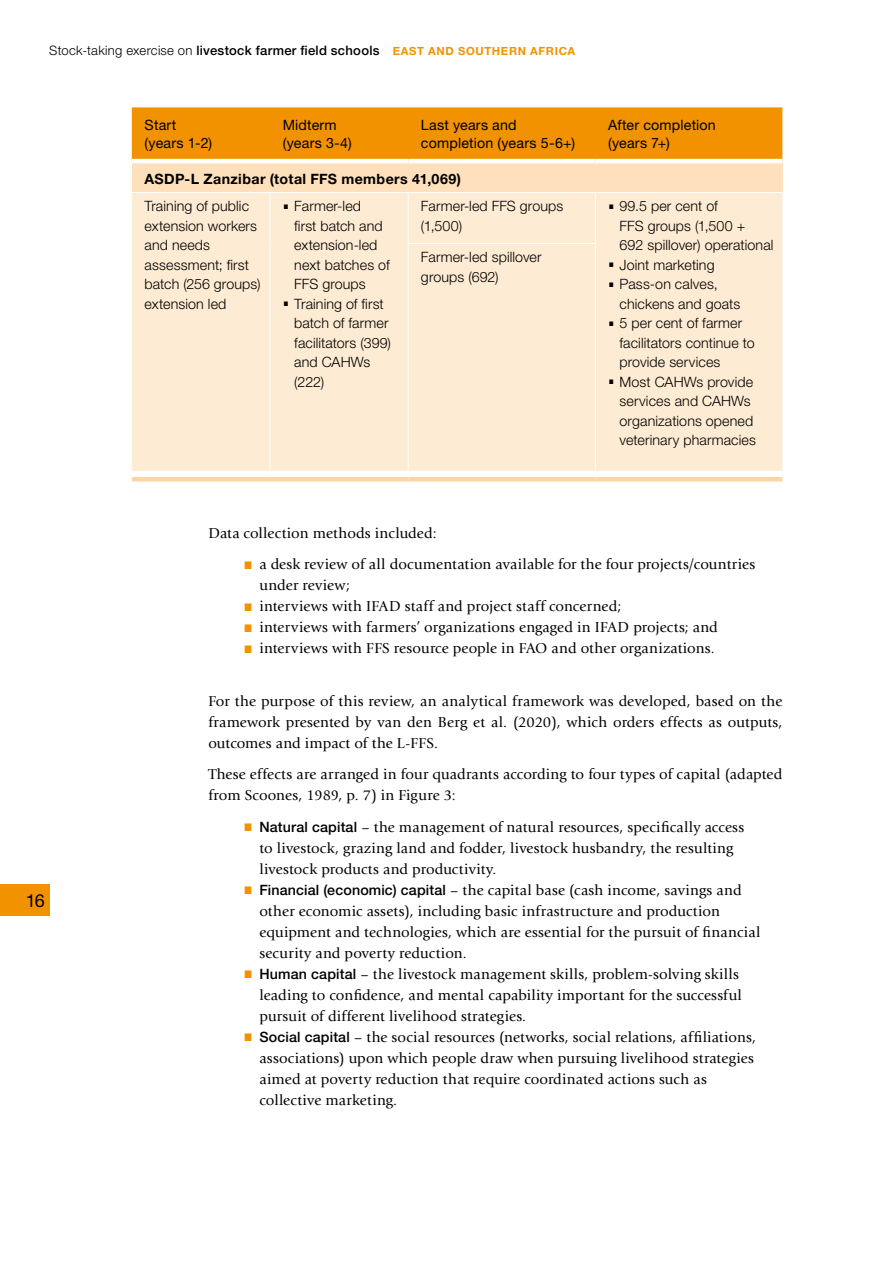
<style>
.page{position:relative;width:893px;height:1263px;background:#fff}
.page>*{position:absolute;margin:0;border:0;box-sizing:border-box;transform-origin:0 0}
.t1{font:800 40.5px "Helvetica Neue LT Std";color:#f39200;scale:.89 1}
.t2{font:18px "Helvetica Neue LT Std";color:#000}
.t3{font:15px/21px "Giovanni Std";letter-spacing:.01em;color:#000}
.t4{font:300 14.25px/19.5px "Helvetica Neue LT Std";letter-spacing:.01em;color:#000}
.t5{font:14.25px/18px "Helvetica Neue LT Std";letter-spacing:.015em;color:#000}
.t6{font:700 14.25px "Helvetica Neue LT Std";letter-spacing:.025em;color:#000}
.t7{font:500 13.05px "Helvetica Neue LT Std";letter-spacing:.02em;color:#000}
.s1{font-weight:300}
.s2{font-weight:700;font-size:11.25px;color:#f39200}
.s3{font-family:"Helvetica Neue LT Std";font-weight:500;font-size:14.25px}
</style>
<div class="page">
<div style="left:132px;top:107px;width:650px;height:52px;background:#f39200"></div>
<div style="left:132px;top:161px;width:650px;height:32px;background:#fee0bc"></div>
<div style="left:132px;top:193px;width:650px;height:278px;background:#feebd3"></div>
<hr style="left:132px;top:159px;width:138px;height:4px;background:#fff">
<hr style="left:270px;top:159px;width:138px;height:4px;background:#fff">
<hr style="left:408px;top:159px;width:187px;height:4px;background:#fff">
<hr style="left:595px;top:159px;width:187px;height:4px;background:#fff">
<hr style="left:132px;top:192px;width:138px;height:1px;background:#fff">
<hr style="left:270px;top:192px;width:138px;height:1px;background:#fff">
<hr style="left:408px;top:192px;width:187px;height:1px;background:#fff">
<hr style="left:408px;top:193px;width:1px;height:50px;background:#fff">
<hr style="left:595px;top:192px;width:187px;height:1px;background:#fff">
<hr style="left:595px;top:193px;width:1px;height:50px;background:#fff">
<hr style="left:408px;top:244px;width:1px;height:227px;background:#fff">
<hr style="left:595px;top:244px;width:1px;height:227px;background:#fff">
<hr style="left:132px;top:477px;width:138px;height:4px;background:#fdd5a5">
<hr style="left:270px;top:477px;width:138px;height:4px;background:#fdd5a5">
<hr style="left:408px;top:477px;width:187px;height:4px;background:#fdd5a5">
<hr style="left:595px;top:477px;width:187px;height:4px;background:#fdd5a5">
<hr style="left:408px;top:243px;width:188px;height:1px;background:#fff">
<hr style="left:270px;top:193px;width:1px;height:50px;background:#fff">
<hr style="left:270px;top:243px;width:1px;height:228px;background:#fff">
<div style="left:0;top:884px;width:49px;height:32px;background:#f39200"></div>
<p class="t7" style="left:49px;top:42px;width:527px"><span class="s1">Stock-taking exercise on</span> livestock farmer field schools <span class="s2">EAST AND SOUTHERN AFRICA</span></p>
<p class="t2" style="left:26px;top:889px;width:20px">16</p>
<p class="t5" style="left:145px;top:116px;width:69px">Start (years 1-2)</p>
<p class="t5" style="left:283px;top:116px;width:71px">Midterm (years 3-4)</p>
<p class="t5" style="left:421px;top:116px;width:156px">Last years and completion (years 5-6+)</p>
<p class="t5" style="left:608px;top:116px;width:109px">After completion (years 7+)</p>
<p class="t6" style="left:145px;top:170px;width:318px">ASDP-L Zanzibar (total FFS members 41,069)</p>
<p class="t4" style="left:145px;top:196px;width:117px">Training of public extension workers and needs assessment; first batch (256 groups) extension led</p>
<p class="t4" style="left:283px;top:196px;width:80px"><sup>.</sup> Farmer-led</p>
<p class="t4" style="left:421px;top:196px;width:144px">Farmer-led FFS groups (1,500)</p>
<p class="t4" style="left:608px;top:196px;width:111px"><sup>.</sup> 99.5 per cent of</p>
<p class="t4" style="left:620px;top:216px;width:127px">FFS groups (1,500 +</p>
<p class="t4" style="left:620px;top:235px;width:155px">692 spillover) operational</p>
<p class="t4" style="left:608px;top:255px;width:108px"><sup>.</sup> Joint marketing</p>
<p class="t4" style="left:608px;top:274px;width:111px"><sup>.</sup> Pass-on calves,</p>
<p class="t4" style="left:620px;top:294px;width:122px">chickens and goats</p>
<p class="t4" style="left:608px;top:313px;width:136px"><sup>.</sup> 5 per cent of farmer</p>
<p class="t4" style="left:620px;top:333px;width:137px">facilitators continue to</p>
<p class="t4" style="left:620px;top:352px;width:102px">provide services</p>
<p class="t4" style="left:608px;top:372px;width:147px"><sup>.</sup> Most CAHWs provide</p>
<p class="t4" style="left:620px;top:391px;width:133px">services and CAHWs</p>
<p class="t4" style="left:620px;top:411px;width:135px">organizations opened</p>
<p class="t4" style="left:620px;top:430px;width:138px">veterinary pharmacies</p>
<p class="t4" style="left:294px;top:216px;width:90px">first batch and</p>
<p class="t4" style="left:294px;top:235px;width:85px">extension-led</p>
<p class="t4" style="left:294px;top:255px;width:97px">next batches of</p>
<p class="t4" style="left:294px;top:274px;width:73px">FFS groups</p>
<p class="t4" style="left:283px;top:294px;width:103px"><sup>.</sup> Training of first</p>
<p class="t4" style="left:294px;top:313px;width:96px">batch of farmer</p>
<p class="t4" style="left:294px;top:333px;width:98px">facilitators (399)</p>
<p class="t4" style="left:294px;top:352px;width:78px">and CAHWs</p>
<p class="t4" style="left:294px;top:372px;width:31px">(222)</p>
<p class="t4" style="left:421px;top:247px;width:122px">Farmer-led spillover groups (692)</p>
<p class="t3" style="left:208px;top:523px;width:230px">Data collection methods included:</p>
<h1 class="t1" style="left:242px;top:530px;width:14px">.</h1>
<p class="t3" style="left:259px;top:554px;width:497px">a desk review of all documentation available for the four projects/countries under review;</p>
<h1 class="t1" style="left:242px;top:572px;width:14px">.</h1>
<p class="t3" style="left:259px;top:596px;width:363px">interviews with IFAD staff and project staff concerned;</p>
<h1 class="t1" style="left:242px;top:593px;width:14px">.</h1>
<p class="t3" style="left:259px;top:617px;width:460px">interviews with farmers’ organizations engaged in IFAD projects; and</p>
<h1 class="t1" style="left:242px;top:614px;width:14px">.</h1>
<p class="t3" style="left:259px;top:638px;width:457px">interviews with FFS resource people in FAO and other organizations.</p>
<p class="t3" style="left:208px;top:691px;width:576px;text-align:justify">For the purpose of this review, an analytical framework was developed, based on the framework presented by van den Berg et al. (2020), which orders effects as outputs, outcomes and impact of the L-FFS.</p>
<p class="t3" style="left:208px;top:764px;width:576px">These effects are arranged in four quadrants according to four types of capital (adapted from Scoones, 1989, p. 7) in Figure 3:</p>
<h1 class="t1" style="left:242px;top:793px;width:14px">.</h1>
<p class="t3" style="left:259px;top:817px;width:486px"><span class="s3">Natural capital</span> – the management of natural resources, specifically access to livestock, grazing land and fodder, livestock husbandry, the resulting livestock products and productivity.</p>
<h1 class="t1" style="left:242px;top:856px;width:14px">.</h1>
<p class="t3" style="left:259px;top:880px;width:503px"><span class="s3">Financial (economic) capital</span> – the capital base (cash income, savings and other economic assets), including basic infrastructure and production equipment and technologies, which are essential for the pursuit of financial security and poverty reduction.</p>
<h1 class="t1" style="left:242px;top:940px;width:14px">.</h1>
<p class="t3" style="left:259px;top:964px;width:484px"><span class="s3">Human capital</span> – the livestock management skills, problem-solving skills leading to confidence, and mental capability important for the successful pursuit of different livelihood strategies.</p>
<h1 class="t1" style="left:242px;top:1003px;width:14px">.</h1>
<p class="t3" style="left:259px;top:1027px;width:498px"><span class="s3">Social capital</span> – the social resources (networks, social relations, affiliations, associations) upon which people draw when pursuing livelihood strategies aimed at poverty reduction that require coordinated actions such as collective marketing.</p>
</div>
